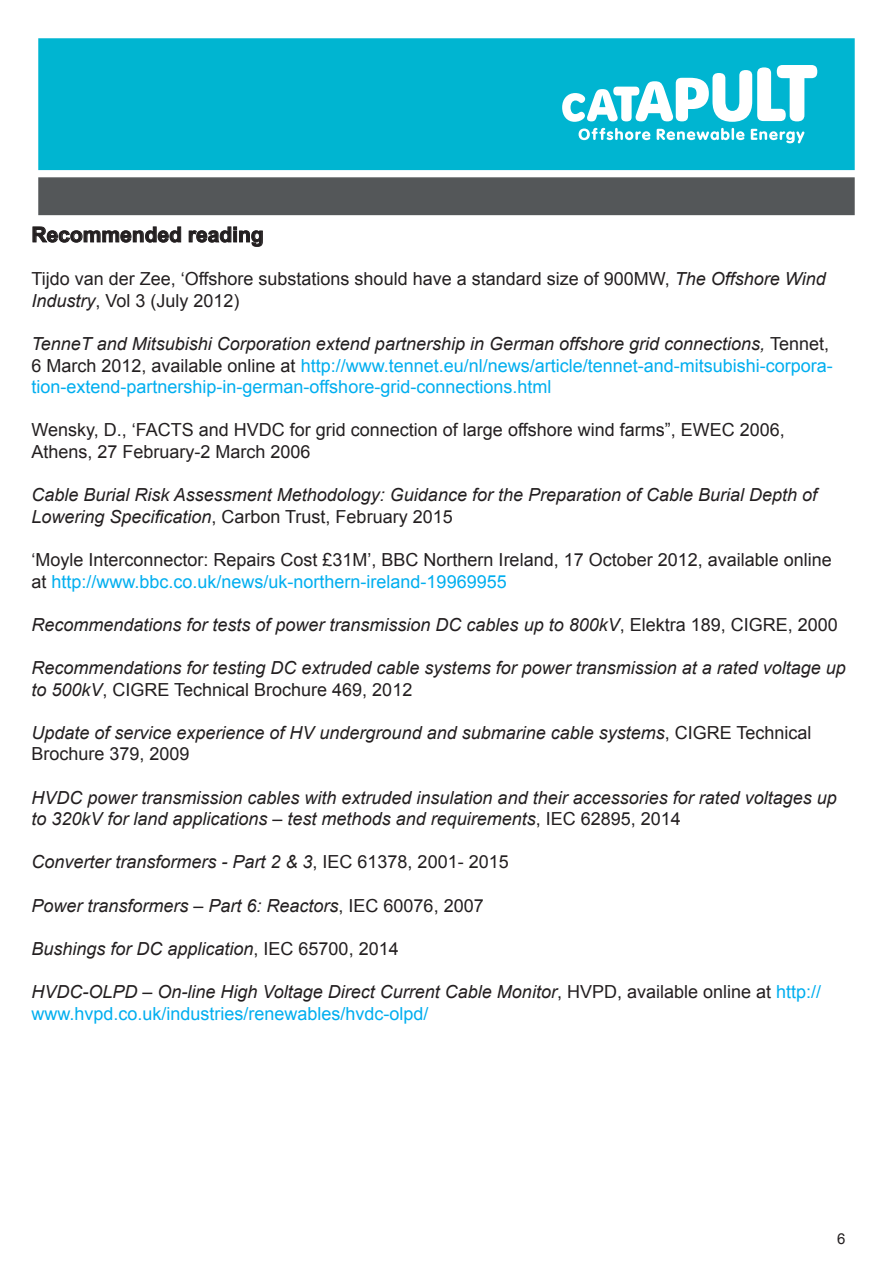
<style>
.page{position:relative;width:893px;height:1263px;background:#fff}
.page>*{position:absolute;margin:0;border:0;box-sizing:border-box;transform-origin:0 0}
.t1{font:700 21px "Arial";color:#231f20}
.t2{font:italic 18px/21.6px "Arial";color:#231f20}
.t3{font:18px/21.6px "Arial";color:#00aeef}
.t4{font:18px/21.6px "Arial";color:#231f20}
.t5{font:15px "Arial";color:#231f20}
.s1{font-style:italic}
.s2{font-style:italic;color:#231f20}
.s3{color:#231f20}
.s4{font-style:normal}
.s5{color:#00aeef}
</style>
<div class="page">
<div style="left:38px;top:38px;width:817px;height:132px;background:#00b5d1;border:2px solid #00b5d1"></div>
<svg style="left:562px;top:65px;width:255px;height:57px"></svg>
<svg style="left:579px;top:128px;width:71px;height:12px"></svg>
<svg style="left:657px;top:128px;width:87px;height:12px"></svg>
<svg style="left:751px;top:129px;width:53px;height:14px"></svg>
<div style="left:38px;top:177px;width:817px;height:38px;background:#545759;border:2px solid #545759"></div>
<svg style="left:32px;top:226px;width:149px;height:17px"></svg>
<svg style="left:188px;top:226px;width:75px;height:21px"></svg>
<p class="t1" style="left:31px;top:221px;width:234px">Recommended reading</p>
<p class="t4" style="left:31px;top:268px;width:796px">Tijdo van der Zee, ‘Offshore substations should have a standard size of 900MW, <span class="s1">The Offshore Wind<br>Industry</span>, Vol 3 (July 2012)</p>
<p class="t3" style="left:31px;top:333px;width:803px"><span class="s2">TenneT and Mitsubishi Corporation extend partnership in German offshore grid connections,</span> <span class="s3">Tennet,<br>6 March 2012, available online at</span> http://www.tennet.eu/nl/news/article/tennet-and-mitsubishi-corpora&shy;tion-extend-partnership-in-german-offshore-grid-connections.html</p>
<p class="t4" style="left:31px;top:419px;width:755px">Wensky, D., ‘FACTS and HVDC for grid connection of large offshore wind farms”, EWEC 2006,</p>
<p class="t4" style="left:31px;top:441px;width:281px">Athens, 27 February-2 March 2006</p>
<p class="t2" style="left:31px;top:484px;width:787px">Cable Burial Risk Assessment Methodology: Guidance for the Preparation of Cable Burial Depth of<br>Lowering Specification<span class="s4">, Carbon Trust, February 2015</span></p>
<p class="t4" style="left:31px;top:549px;width:802px">‘Moyle Interconnector: Repairs Cost £31M’, BBC Northern Ireland, 17 October 2012, available online at <span class="s5">http://www.bbc.co.uk/news/uk-northern-ireland-19969955</span></p>
<p class="t2" style="left:31px;top:614px;width:808px">Recommendations for tests of power transmission DC cables up to 800kV<span class="s4">, Elektra 189, CIGRE, 2000</span></p>
<p class="t2" style="left:31px;top:657px;width:816px">Recommendations for testing DC extruded cable systems for power transmission at a rated voltage up to 500kV<span class="s4">, CIGRE Technical Brochure 469, 2012</span></p>
<p class="t2" style="left:31px;top:722px;width:782px">Update of service experience of HV underground and submarine cable systems<span class="s4">, CIGRE Technical<br>Brochure 379, 2009</span></p>
<p class="t2" style="left:31px;top:787px;width:807px">HVDC power transmission cables with extruded insulation and their accessories for rated voltages up to 320kV for land applications – test methods and requirements<span class="s4">, IEC 62895, 2014</span></p>
<p class="t2" style="left:31px;top:851px;width:479px">Converter transformers - Part 2 &amp; 3<span class="s4">, IEC 61378, 2001- 2015</span></p>
<p class="t2" style="left:31px;top:895px;width:454px">Power transformers – Part 6: Reactors<span class="s4">, IEC 60076, 2007</span></p>
<p class="t2" style="left:31px;top:938px;width:369px">Bushings for DC application<span class="s4">, IEC 65700, 2014</span></p>
<p class="t3" style="left:31px;top:981px;width:791px"><span class="s2">HVDC-OLPD – On-line High Voltage Direct Current Cable Monitor</span><span class="s3">, HVPD, available online at</span> http:// www.hvpd.co.uk/industries/renewables/hvdc-olpd/</p>
<p class="t5" style="left:837px;top:1229px;width:10px">6</p>
</div>
